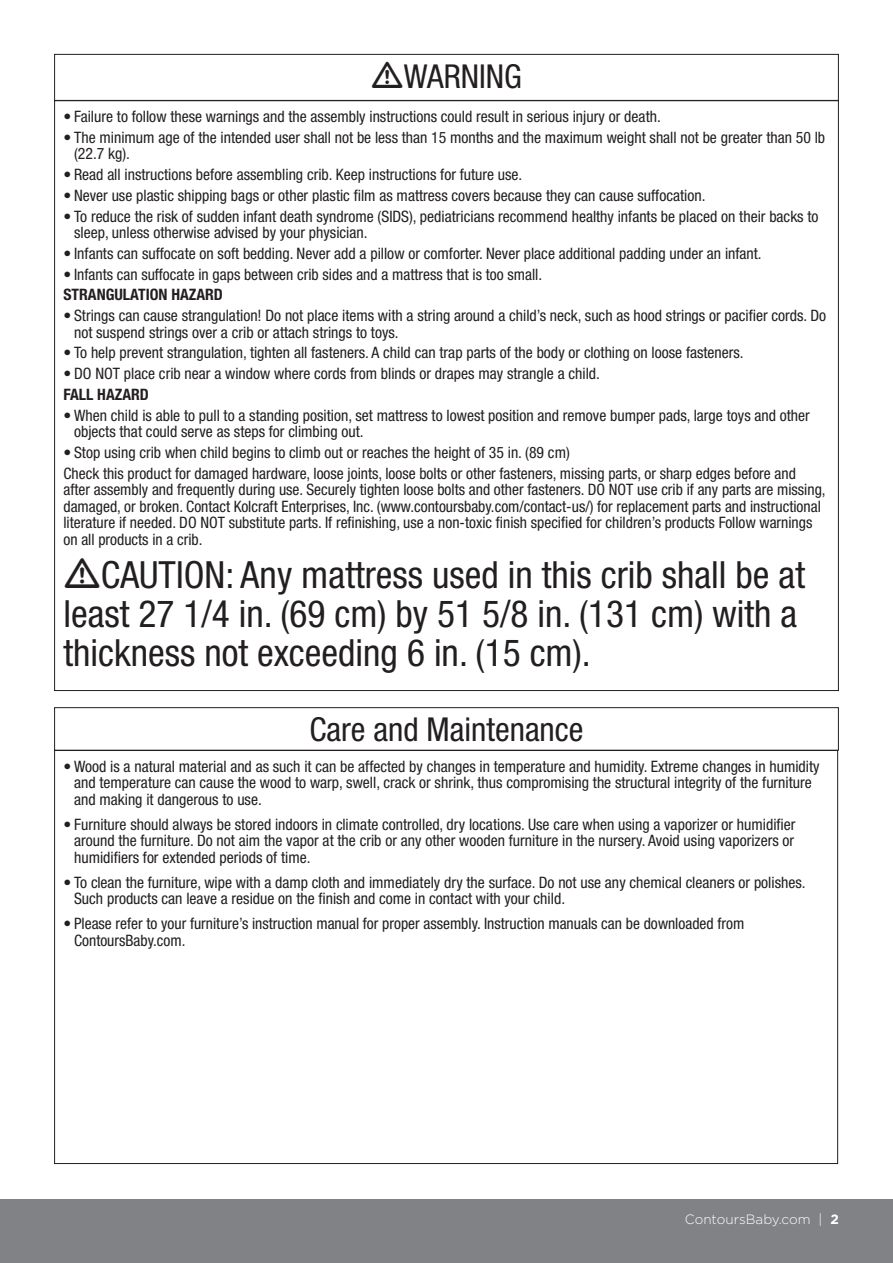
<style>
.page{position:relative;width:893px;height:1263px;background:#fff}
.page>*{position:absolute;margin:0;border:0;box-sizing:border-box;transform-origin:0 0}
.t1{font:condensed 37.5px/39px "Helvetica Neue";color:#231f20}
.t2{font:condensed 33px "Helvetica Neue";color:#231f20}
.t3{font:condensed 15.75px/16.5px "Helvetica Neue";color:#231f20}
.t4{font:700 condensed 15.75px "Helvetica Neue";color:#231f20}
.t5{font:300 13.5px "Gotham";color:#fff}
.s1{font-weight:700}
</style>
<div class="page">
<div style="left:0;top:1199px;width:893px;height:64px;background:#808285"></div>
<div style="left:54px;top:54px;width:785px;height:47px;border:1px solid #231f20"></div>
<div style="left:54px;top:707px;width:785px;height:43px;border:1px solid #231f20"></div>
<p class="t2" style="left:404px;top:57px;width:120px">WARNING</p>
<p class="t3" style="left:63px;top:108px;width:599px">• Failure to follow these warnings and the assembly instructions could result in serious injury or death.</p>
<p class="t3" style="left:74px;top:129px;width:753px;text-indent:-11px">• The minimum age of the intended user shall not be less than 15 months and the maximum weight shall not be greater than 50 lb (22.7 kg).</p>
<p class="t3" style="left:63px;top:166px;width:460px">• Read all instructions before assembling crib. Keep instructions for future use.</p>
<p class="t3" style="left:63px;top:187px;width:644px">• Never use plastic shipping bags or other plastic film as mattress covers because they can cause suffocation.</p>
<p class="t3" style="left:74px;top:208px;width:746px;text-indent:-11px">• To reduce the risk of sudden infant death syndrome (SIDS), pediatricians recommend healthy infants be placed on their backs to sleep, unless otherwise advised by your physician.</p>
<p class="t3" style="left:63px;top:245px;width:700px">• Infants can suffocate on soft bedding. Never add a pillow or comforter. Never place additional padding under an infant.</p>
<p class="t3" style="left:63px;top:266px;width:480px">• Infants can suffocate in gaps between crib sides and a mattress that is too small.</p>
<p class="t4" style="left:63px;top:285px;width:161px">STRANGULATION HAZARD</p>
<p class="t3" style="left:74px;top:307px;width:754px;text-indent:-11px">• Strings can cause strangulation! Do not place items with a string around a child’s neck, such as hood strings or pacifier cords. Do not suspend strings over a crib or attach strings to toys.</p>
<p class="t3" style="left:63px;top:344px;width:682px">• To help prevent strangulation, tighten all fasteners. A child can trap parts of the body or clothing on loose fasteners.</p>
<p class="t3" style="left:63px;top:365px;width:538px">• DO NOT place crib near a window where cords from blinds or drapes may strangle a child.</p>
<p class="t4" style="left:63px;top:385px;width:87px">FALL HAZARD</p>
<p class="t3" style="left:74px;top:407px;width:737px;text-indent:-11px">• When child is able to pull to a standing position, set mattress to lowest position and remove bumper pads, large toys and other objects that could serve as steps for climbing out.</p>
<p class="t3" style="left:63px;top:444px;width:508px">• Stop using crib when child begins to climb out or reaches the height of 35 in. (89 cm)</p>
<p class="t3" style="left:63px;top:465px;width:764px">Check this product for damaged hardware, loose joints, loose bolts or other fasteners, missing parts, or sharp edges before and after assembly and frequently during use. Securely tighten loose bolts and other fasteners. DO NOT use crib if any parts are missing, damaged, or broken. Contact Kolcraft Enterprises, Inc. (www.contoursbaby.com/contact-us/) for replacement parts and instructional literature if needed. DO NOT substitute parts. If refinishing, use a non-toxic finish specified for children’s products Follow warnings on all products in a crib.</p>
<p class="t1" style="left:63px;top:555px;width:743px;text-indent:37px">CAUTION: Any mattress used in this crib shall be at least 27 1/4 in. (69 cm) by 51 5/8 in. (131 cm) with a thickness not exceeding 6 in. (15 cm).</p>
<p class="t2" style="left:309px;top:710px;width:276px">Care and Maintenance</p>
<p class="t3" style="left:74px;top:758px;width:747px;text-indent:-11px">• Wood is a natural material and as such it can be affected by changes in temperature and humidity. Extreme changes in humidity and temperature can cause the wood to warp, swell, crack or shrink, thus compromising the structural integrity of the furniture and making it dangerous to use.</p>
<p class="t3" style="left:74px;top:816px;width:723px;text-align:justify;text-indent:-11px">• Furniture should always be stored indoors in climate controlled, dry locations. Use care when using a vaporizer or humidifier around the furniture. Do not aim the vapor at the crib or any other wooden furniture in the nursery. Avoid using vaporizers or humidifiers for extended periods of time.</p>
<p class="t3" style="left:74px;top:874px;width:733px;text-indent:-11px">• To clean the furniture, wipe with a damp cloth and immediately dry the surface. Do not use any chemical cleaners or polishes.<br>Such products can leave a residue on the finish and come in contact with your child.</p>
<p class="t3" style="left:74px;top:915px;width:672px;text-indent:-11px">• Please refer to your furniture’s instruction manual for proper assembly. Instruction manuals can be downloaded from<br>ContoursBaby.com.</p>
<p class="t5" style="left:685px;top:1210px;width:156px">ContoursBaby.com | <span class="s1">2</span></p>
</div>
